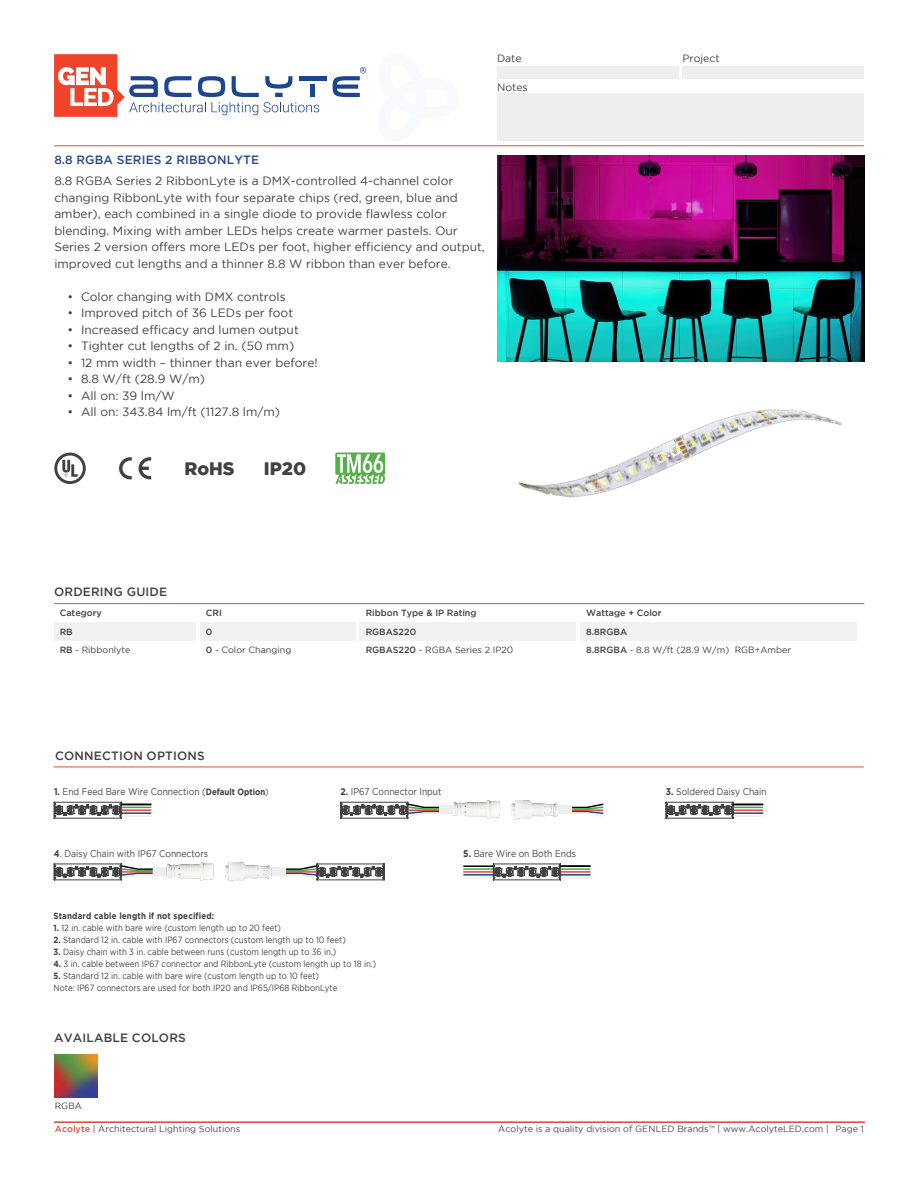
<style>
.page{position:relative;width:918px;height:1188px;background:#fff}
.page>*{position:absolute;margin:0;border:0;box-sizing:border-box;transform-origin:0 0}
.t1{font:900 18px "Gotham";color:#414042}
.t2{font:12px/16.5px "Gotham";color:#414042}
.t3{font:500 12px "Gotham";letter-spacing:.015em;color:#414042}
.t4{font:500 12px "Gotham";letter-spacing:.015em;color:#26478e}
.t5{font:10.5px "Gotham";color:#414042}
.t6{font:9.75px "Gotham";color:#414042;scale:.88 1}
.t7{font:9px/12px "Gotham";color:#414042;scale:.88 1}
.t8{font:9px "Gotham";color:#4a4a4b}
.t9{font:9px "Gotham";color:#414042}
.t10{font:500 9px "Gotham";color:#414042}
.t11{font:700 9px "Gotham";letter-spacing:.025em;color:#414042;scale:.88 1}
.s1{font-weight:500}
.s2{font-weight:700}
.s3{font-weight:700;font-size:9px}
.s4{font-size:9px}
.s5{font-weight:500;color:#db5337}
.s6{color:#58595b}
</style>
<div class="page">
<hr style="left:54px;top:146px;width:810px;height:1px;background:#db5336">
<div style="left:497px;top:66px;width:182px;height:12px;background:#edeeee"></div>
<div style="left:682px;top:66px;width:182px;height:12px;background:#edeeee"></div>
<div style="left:497px;top:93px;width:367px;height:47px;background:#edeeee"></div>
<svg style="left:54px;top:54px;width:265px;height:63px"></svg>
<div style="left:310px;top:85px;width:5px;height:12px;background:#1d4592"></div>
<hr style="left:299px;top:76px;width:27px;height:4px;background:#1d4592">
<svg style="left:333px;top:67px;width:33px;height:30px"></svg>
<hr style="left:54px;top:1122px;width:811px;height:1px;background:#db5337">
<hr style="left:54px;top:603px;width:810px;height:1px;background:#db5336">
<div style="left:54px;top:622px;width:141px;height:19px;background:#f1f1f2"></div>
<div style="left:200px;top:622px;width:155px;height:19px;background:#f1f1f2"></div>
<div style="left:360px;top:622px;width:216px;height:19px;background:#f1f1f2"></div>
<div style="left:580px;top:622px;width:277px;height:19px;background:#f1f1f2"></div>
<img style="left:55px;top:1055px;width:42px;height:43px">
<svg style="left:54px;top:802px;width:97px;height:17px"></svg>
<hr style="left:122px;top:809px;width:29px;height:2px;background:#ef442a">
<hr style="left:122px;top:812px;width:29px;height:2px;background:#25408f">
<hr style="left:122px;top:815px;width:29px;height:2px;background:#efeeeb">
<svg style="left:666px;top:802px;width:68px;height:17px"></svg>
<hr style="left:733px;top:804px;width:30px;height:1px;background:#000">
<hr style="left:733px;top:807px;width:30px;height:1px;background:#41ad49">
<hr style="left:733px;top:809px;width:30px;height:2px;background:#ef442a">
<hr style="left:733px;top:812px;width:30px;height:2px;background:#25408f">
<hr style="left:733px;top:815px;width:30px;height:2px;background:#efeeeb">
<svg style="left:340px;top:802px;width:101px;height:17px"></svg>
<svg style="left:54px;top:864px;width:99px;height:16px"></svg>
<svg style="left:571px;top:803px;width:33px;height:14px"></svg>
<svg style="left:286px;top:864px;width:99px;height:16px"></svg>
<hr style="left:54px;top:767px;width:810px;height:1px;background:#db5138">
<svg style="left:493px;top:864px;width:68px;height:16px"></svg>
<hr style="left:561px;top:865px;width:29px;height:2px;background:#000">
<hr style="left:463px;top:865px;width:30px;height:2px;background:#000">
<hr style="left:561px;top:868px;width:29px;height:2px;background:#41ad49">
<hr style="left:463px;top:868px;width:30px;height:2px;background:#41ad49">
<hr style="left:561px;top:871px;width:29px;height:2px;background:#ef442a">
<hr style="left:463px;top:871px;width:30px;height:2px;background:#ef442a">
<hr style="left:561px;top:874px;width:29px;height:2px;background:#25408f">
<hr style="left:463px;top:874px;width:30px;height:2px;background:#25408f">
<hr style="left:561px;top:877px;width:29px;height:2px;background:#efeeeb">
<hr style="left:463px;top:877px;width:30px;height:2px;background:#efeeeb">
<div style="left:439px;top:806px;width:15px;height:8px;background:#eeeeeb"></div>
<div style="left:557px;top:806px;width:15px;height:8px;background:#eeeeeb"></div>
<img style="left:453px;top:800px;width:105px;height:19px">
<div style="left:153px;top:867px;width:14px;height:9px;background:#eeeeeb"></div>
<div style="left:271px;top:867px;width:15px;height:9px;background:#eeeeeb"></div>
<img style="left:167px;top:862px;width:104px;height:19px">
<img style="left:497px;top:155px;width:367px;height:207px">
<img style="left:518px;top:409px;width:324px;height:89px">
<svg style="left:54px;top:453px;width:32px;height:31px"></svg>
<svg style="left:335px;top:453px;width:50px;height:31px"></svg>
<svg style="left:139px;top:457px;width:12px;height:22px"></svg>
<svg style="left:119px;top:457px;width:13px;height:22px"></svg>
<p class="t5" style="left:497px;top:53px;width:26px">Date</p>
<p class="t5" style="left:497px;top:82px;width:32px">Notes</p>
<p class="t4" style="left:54px;top:153px;width:206px">8.8 RGBA SERIES 2 RIBBONLYTE</p>
<p class="t2" style="left:54px;top:173px;width:432px">8.8 RGBA Series 2 RibbonLyte is a DMX-controlled 4-channel color changing RibbonLyte with four separate chips (red, green, blue and amber), each combined in a single diode to provide flawless color blending. Mixing with amber LEDs helps create warmer pastels. Our Series 2 version offers more LEDs per foot, higher efficiency and output, improved cut lengths and a thinner 8.8 W ribbon than ever before.</p>
<p class="t2" style="left:68px;top:288px;width:220px">• Color changing with DMX controls</p>
<p class="t2" style="left:68px;top:305px;width:227px">• Improved pitch of 36 LEDs per foot</p>
<p class="t2" style="left:68px;top:321px;width:233px">• Increased efficacy and lumen output</p>
<p class="t2" style="left:68px;top:338px;width:228px">• Tighter cut lengths of 2 in. (50 mm)</p>
<p class="t2" style="left:68px;top:354px;width:252px">• 12 mm width – thinner than ever before!</p>
<p class="t2" style="left:68px;top:371px;width:139px">• 8.8 W/ft (28.9 W/m)</p>
<p class="t2" style="left:68px;top:387px;width:109px">• All on: 39 lm/W</p>
<p class="t2" style="left:68px;top:404px;width:214px">• All on: 343.84 lm/ft (1127.8 lm/m)</p>
<h1 class="t1" style="left:184px;top:458px;width:52px">RoHS</h1>
<h1 class="t1" style="left:264px;top:458px;width:44px">IP20</h1>
<p class="t5" style="left:682px;top:53px;width:39px">Project</p>
<p class="t3" style="left:54px;top:585px;width:115px">ORDERING GUIDE</p>
<p class="t10" style="left:60px;top:608px;width:44px">Category</p>
<p class="t10" style="left:206px;top:608px;width:18px">CRI</p>
<p class="t10" style="left:366px;top:608px;width:112px">Ribbon Type &amp; IP Rating</p>
<p class="t10" style="left:586px;top:608px;width:77px">Wattage + Color</p>
<p class="t10" style="left:60px;top:626px;width:15px">RB</p>
<p class="t10" style="left:206px;top:626px;width:8px">0</p>
<p class="t10" style="left:366px;top:626px;width:52px">RGBAS220</p>
<p class="t10" style="left:586px;top:626px;width:42px">8.8RGBA</p>
<p class="t9" style="left:60px;top:645px;width:72px"><span class="s1">RB</span> - Ribbonlyte</p>
<p class="t9" style="left:206px;top:645px;width:87px"><span class="s1">0</span> - Color Changing</p>
<p class="t9" style="left:366px;top:645px;width:149px"><span class="s1">RGBAS220</span> - RGBA Series 2 IP20</p>
<p class="t9" style="left:586px;top:645px;width:206px"><span class="s1">8.8RGBA</span> - 8.8 W/ft (28.9 W/m) RGB+Amber</p>
<p class="t3" style="left:55px;top:748px;width:151px">CONNECTION OPTIONS</p>
<p class="t6" style="left:54px;top:786px;width:246px"><span class="s2">1.</span> End Feed Bare Wire Connection (<span class="s3">Default Option</span><span class="s4">)</span></p>
<p class="t6" style="left:666px;top:787px;width:116px"><span class="s2">3.</span> Soldered Daisy Chain</p>
<p class="t6" style="left:341px;top:786px;width:116px"><span class="s2">2.</span> IP67 Connector Input</p>
<p class="t6" style="left:54px;top:848px;width:177px"><span class="s2">4</span>. Daisy Chain with IP67 Connectors</p>
<p class="t6" style="left:463px;top:848px;width:130px"><span class="s2">5.</span> Bare Wire on Both Ends</p>
<p class="t11" style="left:54px;top:911px;width:184px">Standard cable length if not specified:</p>
<p class="t7" style="left:54px;top:922px;width:260px"><span class="s2">1.</span> 12 in. cable with bare wire (custom length up to 20 feet)</p>
<p class="t7" style="left:54px;top:934px;width:334px"><span class="s2">2.</span> Standard 12 in. cable with IP67 connectors (custom length up to 10 feet)</p>
<p class="t7" style="left:54px;top:946px;width:323px"><span class="s2">3.</span> Daisy chain with 3 in. cable between runs (custom length up to 36 in.)</p>
<p class="t7" style="left:54px;top:958px;width:368px"><span class="s2">4.</span> 3 in. cable between IP67 connector and RibbonLyte (custom length up to 18 in.)</p>
<p class="t7" style="left:54px;top:970px;width:324px"><span class="s2">5.</span> Standard 12 in. cable with bare wire (custom length up to 10 feet)<br>Note: IP67 connectors are used for both IP20 and IP65/IP68 RibbonLyte</p>
<p class="t3" style="left:54px;top:1031px;width:133px">AVAILABLE COLORS</p>
<p class="t9" style="left:55px;top:1100px;width:29px">RGBA</p>
<p class="t8" style="left:55px;top:1124px;width:187px"><span class="s5">Acolyte</span> | Architectural Lighting Solutions</p>
<p class="t8" style="left:498px;top:1124px;width:367px">Acolyte is a quality division of GENLED Brands<span class="s6">™</span> | www.AcolyteLED.com | Page 1</p>
</div>
